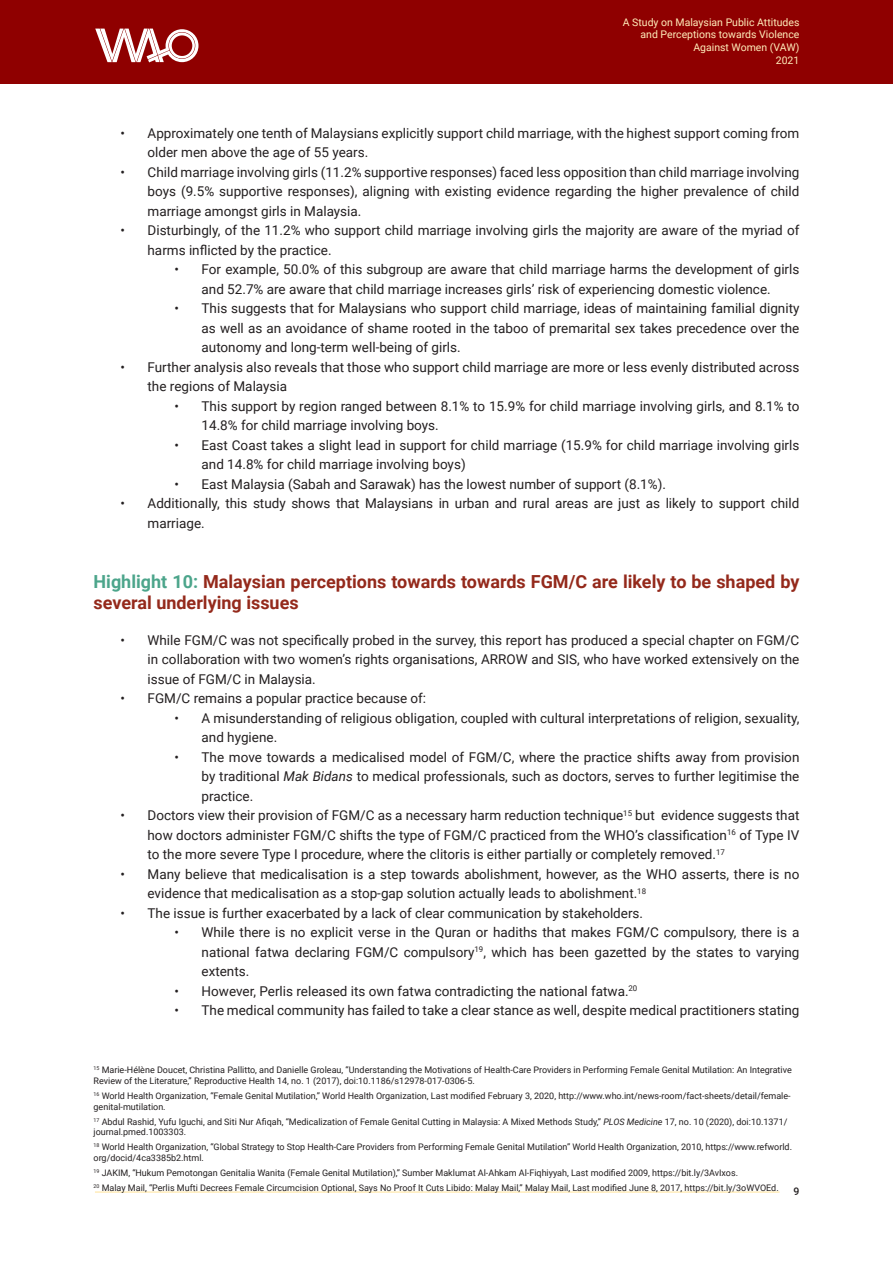
<style>
.page{position:relative;width:893px;height:1263px;background:#fff}
.page>*{position:absolute;margin:0;border:0;box-sizing:border-box;transform-origin:0 0}
.t1{font:700 18px/21px "Roboto";color:#94291b}
.t2{font:13.5px/19.5px "Roboto";color:#231f20}
.t3{font:10.5px/12.8px "Roboto";color:#ffedba;text-align:right}
.t4{font:500 10.5px "Roboto";color:#231f20}
.t5{font:9px/10.8px "Roboto";color:#231f20}
.s1{color:#4ca58b}
.s2{font-style:italic}
</style>
<div class="page">
<hr style="left:95px;top:1191px;width:685px;height:2px;background:#ffedba">
<div style="left:0;top:0;width:893px;height:84px;background:#8f0000"></div>
<svg style="left:95px;top:29px;width:103px;height:33px"></svg>
<p class="t3" style="left:623px;top:15px;width:178px">A Study on Malaysian Public Attitudes and Perceptions towards Violence<br>Against Women (VAW)<br>2021</p>
<p class="t2" style="left:148px;top:123px;width:653px;text-indent:-27px">• Approximately one tenth of Malaysians explicitly support child marriage, with the highest support coming from older men above the age of 55 years.</p>
<p class="t2" style="left:148px;top:162px;width:653px;text-align:justify;text-indent:-27px">• Child marriage involving girls (11.2% supportive responses) faced less opposition than child marriage involving boys (9.5% supportive responses), aligning with existing evidence regarding the higher prevalence of child marriage amongst girls in Malaysia.</p>
<p class="t2" style="left:148px;top:220px;width:653px;text-indent:-27px">• Disturbingly, of the 11.2% who support child marriage involving girls the majority are aware of the myriad of harms inflicted by the practice.</p>
<p class="t2" style="left:175px;top:259px;width:626px;text-align:center">• For example, 50.0% of this subgroup are aware that child marriage harms the development of girls and 52.7% are aware that child marriage increases girls’ risk of experiencing domestic violence.</p>
<p class="t2" style="left:202px;top:298px;width:599px;text-align:justify;text-indent:-27px">• This suggests that for Malaysians who support child marriage, ideas of maintaining familial dignity as well as an avoidance of shame rooted in the taboo of premarital sex takes precedence over the autonomy and long-term well-being of girls.</p>
<p class="t2" style="left:148px;top:357px;width:653px;text-indent:-27px">• Further analysis also reveals that those who support child marriage are more or less evenly distributed across the regions of Malaysia</p>
<p class="t2" style="left:202px;top:396px;width:599px;text-indent:-27px">• This support by region ranged between 8.1% to 15.9% for child marriage involving girls, and 8.1% to<br>14.8% for child marriage involving boys.</p>
<p class="t2" style="left:202px;top:435px;width:599px;text-indent:-27px">• East Coast takes a slight lead in support for child marriage (15.9% for child marriage involving girls and 14.8% for child marriage involving boys)</p>
<p class="t2" style="left:175px;top:474px;width:493px">• East Malaysia (Sabah and Sarawak) has the lowest number of support (8.1%).</p>
<p class="t2" style="left:148px;top:493px;width:653px;text-indent:-27px">• Additionally, this study shows that Malaysians in urban and rural areas are just as likely to support child marriage.</p>
<p class="t1" style="left:94px;top:570px;width:707px"><span class="s1">Highlight 10:</span> Malaysian perceptions towards towards FGM/C are likely to be shaped by several underlying issues</p>
<p class="t2" style="left:148px;top:630px;width:653px;text-align:justify;text-indent:-27px">• While FGM/C was not specifically probed in the survey, this report has produced a special chapter on FGM/C in collaboration with two women’s rights organisations, ARROW and SIS, who have worked extensively on the issue of FGM/C in Malaysia.</p>
<p class="t2" style="left:121px;top:688px;width:307px">• FGM/C remains a popular practice because of:</p>
<p class="t2" style="left:202px;top:708px;width:599px;text-indent:-27px">• A misunderstanding of religious obligation, coupled with cultural interpretations of religion, sexuality, and hygiene.</p>
<p class="t2" style="left:202px;top:747px;width:599px;text-align:justify;text-indent:-27px">• The move towards a medicalised model of FGM/C, where the practice shifts away from provision by traditional <span class="s2">Mak Bidans</span> to medical professionals, such as doctors, serves to further legitimise the practice.</p>
<p class="t2" style="left:148px;top:805px;width:653px;text-align:justify;text-indent:-27px">• Doctors view their provision of FGM/C as a necessary harm reduction technique<sup>15</sup> but evidence suggests that how doctors administer FGM/C shifts the type of FGM/C practiced from the WHO’s classification<sup>16</sup> of Type IV to the more severe Type I procedure, where the clitoris is either partially or completely removed.<sup>17</sup></p>
<p class="t2" style="left:148px;top:864px;width:653px;text-indent:-27px">• Many believe that medicalisation is a step towards abolishment, however, as the WHO asserts, there is no evidence that medicalisation as a stop-gap solution actually leads to abolishment.<sup>18</sup></p>
<p class="t2" style="left:121px;top:903px;width:524px">• The issue is further exacerbated by a lack of clear communication by stakeholders.</p>
<p class="t2" style="left:202px;top:922px;width:599px;text-align:justify;text-indent:-27px">• While there is no explicit verse in the Quran or hadiths that makes FGM/C compulsory, there is a national fatwa declaring FGM/C compulsory<sup>19</sup>, which has been gazetted by the states to varying extents.</p>
<p class="t2" style="left:175px;top:981px;width:464px">• However, Perlis released its own fatwa contradicting the national fatwa.<sup>20</sup></p>
<p class="t2" style="left:175px;top:1000px;width:626px">• The medical community has failed to take a clear stance as well, despite medical practitioners stating</p>
<p class="t5" style="left:94px;top:1064px;width:700px"><sup>15</sup> Marie-Hélène Doucet, Christina Pallitto, and Danielle Groleau, “Understanding the Motivations of Health-Care Providers in Performing Female Genital Mutilation: An Integrative<br>Review of the Literature,” Reproductive Health 14, no. 1 (2017), doi:10.1186/s12978-017-0306-5.</p>
<p class="t5" style="left:94px;top:1090px;width:699px"><sup>16</sup> World Health Organization, “Female Genital Mutilation,” World Health Organization, Last modified February 3, 2020, http://www.who.int/news-room/fact-sheets/detail/female&shy;genital-mutilation.</p>
<p class="t5" style="left:94px;top:1115px;width:695px"><sup>17</sup> Abdul Rashid, Yufu Iguchi, and Siti Nur Afiqah, “Medicalization of Female Genital Cutting in Malaysia: A Mixed Methods Study,” <span class="s2">PLOS Medicine</span> 17, no. 10 (2020), doi:10.1371/ journal.pmed.1003303.</p>
<p class="t5" style="left:94px;top:1141px;width:700px"><sup>18</sup> World Health Organization, “Global Strategy to Stop Health-Care Providers from Performing Female Genital Mutilation” World Health Organization, 2010, https://www.refworld. org/docid/4ca3385b2.html.</p>
<p class="t5" style="left:94px;top:1167px;width:646px"><sup>19</sup> JAKIM, “Hukum Pemotongan Genitalia Wanita (Female Genital Mutilation),” Sumber Maklumat Al-Ahkam Al-Fiqhiyyah, Last modified 2009, https://bit.ly/3AvIxos.</p>
<p class="t5" style="left:94px;top:1182px;width:687px"><sup>20</sup> Malay Mail, “Perlis Mufti Decrees Female Circumcision Optional, Says No Proof It Cuts Libido: Malay Mail,” Malay Mail, Last modified June 8, 2017, https://bit.ly/3oWVOEd.</p>
<p class="t4" style="left:793px;top:1184px;width:7px">9</p>
</div>
